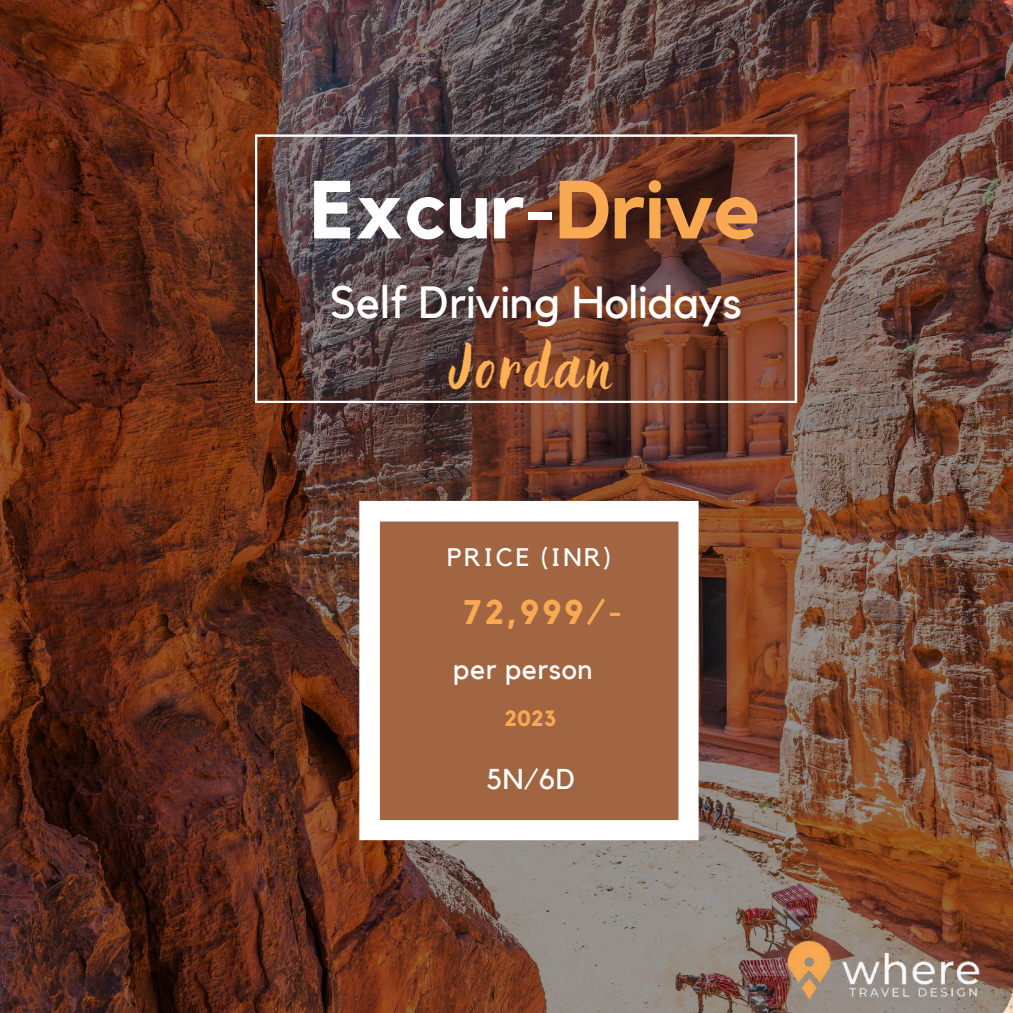
<style>
.page{position:relative;width:1013px;height:1013px;background:#fff}
.page>*{position:absolute;margin:0;border:0;box-sizing:border-box;transform-origin:0 0}
.t1{font:700 81.25px "Kollektif";color:#fff}
.t2{font:48.75px "Holla";letter-spacing:.075em;color:#ffb055}
.t3{font:45px "Kollektif";color:#fff}
.t4{font:700 34px "Kollektif";color:#f9a952}
.t5{font:28.5px "Kollektif";letter-spacing:.02em;color:#fff}
.t6{font:25.25px "Kollektif";letter-spacing:.1em;color:#fff}
.t7{font:700 22px "Kollektif";color:#f9a952}
.s1{color:#f9a952}
</style>
<div class="page">
<img style="left:0;top:0;width:1012px;height:1012px">
<svg style="left:255px;top:134px;width:542px;height:269px;background:#664239"></svg>
<svg style="left:359px;top:501px;width:339px;height:339px"></svg>
<div style="left:378px;top:519px;width:302px;height:303px;background:#a16542"></div>
<img style="left:753px;top:840px;width:259px;height:172px">
<h1 class="t1" style="left:310px;top:173px;width:453px">Excur-<span class="s1">Drive</span></h1>
<p class="t3" style="left:330px;top:281px;width:413px">Self Driving Holidays</p>
<p class="t2" style="left:449px;top:339px;width:165px">Jordan</p>
<p class="t6" style="left:447px;top:545px;width:165px">PRICE (INR)</p>
<p class="t4" style="left:463px;top:596px;width:160px">72,999/-</p>
<p class="t5" style="left:453px;top:655px;width:141px">per person</p>
<p class="t7" style="left:504px;top:708px;width:53px">2023</p>
<p class="t5" style="left:487px;top:766px;width:90px">5N/6D</p>
</div>
